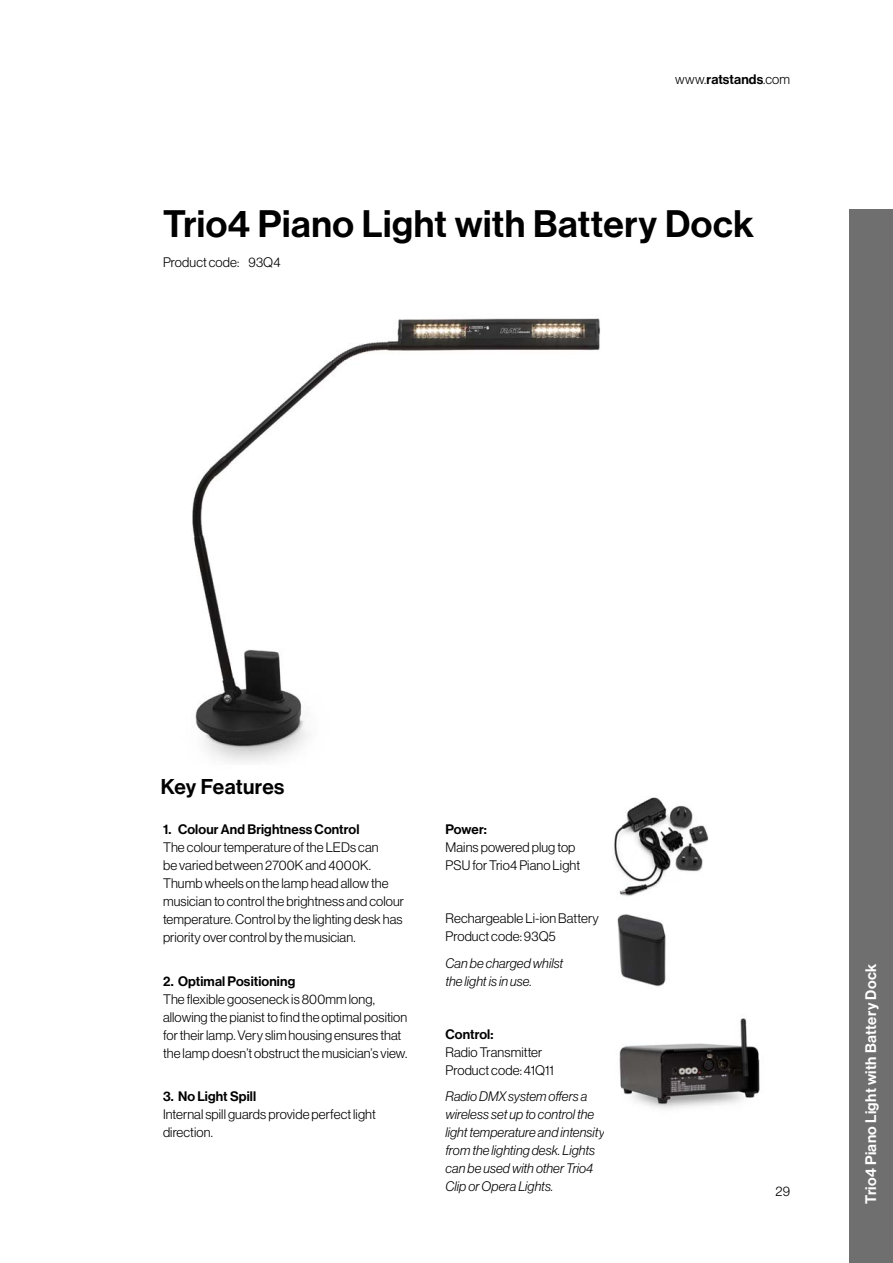
<style>
.page{position:relative;width:893px;height:1263px;background:#fff}
.page>*{position:absolute;margin:0;border:0;box-sizing:border-box;transform-origin:0 0}
.t1{font:37.5px "N Haas Grotesk DS Pro 65 Md";letter-spacing:.015em;color:#000}
.t2{font:21px "N Haas Grotesk DS Pro 65 Md";letter-spacing:.01em;color:#000}
.t3{font:15px "N Haas Grotesk DS Pro 65 Md";letter-spacing:.025em;color:#fff}
.t4{font:13.5px/18px "N Haas Grotesk DS Pro 45 Lt";letter-spacing:.01em;color:#000}
.t5{font:13.5px/18px "N Haas Grotesk DS Pro 46 Lt It";letter-spacing:.01em;color:#000}
.t6{font:13.5px "N Haas Grotesk DS Pro 65 Md";letter-spacing:.01em;color:#000}
.s1{font-family:"N Haas Grotesk DS Pro 45 Lt"}
</style>
<div class="page">
<img style="left:192px;top:318px;width:409px;height:444px">
<div style="left:850px;top:210px;width:43px;height:1053px;background:#706f6f"></div>
<img style="left:614px;top:797px;width:95px;height:99px">
<img style="left:617px;top:914px;width:49px;height:73px">
<img style="left:619px;top:1018px;width:141px;height:91px">
<p class="t6" style="left:675px;top:72px;width:117px"><span class="s1">www.</span>ratstands<span class="s1">.com</span></p>
<h1 class="t1" style="left:163px;top:202px;width:593px">Trio4 Piano Light with Battery Dock</h1>
<p class="t4" style="left:163px;top:253px;width:119px">Product code: 93Q4</p>
<h2 class="t2" style="left:161px;top:774px;width:125px">Key Features</h2>
<p class="t6" style="left:163px;top:822px;width:198px">1. Colour And Brightness Control</p>
<p class="t4" style="left:163px;top:839px;width:243px">The colour temperature of the LEDs can<br>be varied between 2700K and 4000K.<br>Thumb wheels on the lamp head allow the musician to control the brightness and colour temperature. Control by the lighting desk has priority over control by the musician.</p>
<p class="t6" style="left:163px;top:973px;width:134px">2. Optimal Positioning</p>
<p class="t4" style="left:163px;top:990px;width:246px">The flexible gooseneck is 800mm long, allowing the pianist to find the optimal position for their lamp. Very slim housing ensures that the lamp doesn’t obstruct the musician’s view.</p>
<p class="t6" style="left:163px;top:1089px;width:95px">3. No Light Spill</p>
<p class="t4" style="left:163px;top:1106px;width:214px">Internal spill guards provide perfect light direction.</p>
<p class="t6" style="left:445px;top:822px;width:43px">Power:</p>
<p class="t4" style="left:445px;top:839px;width:136px">Mains powered plug top<br>PSU for Trio4 Piano Light</p>
<p class="t4" style="left:445px;top:910px;width:155px">Rechargeable Li-ion Battery<br>Product code: 93Q5</p>
<p class="t5" style="left:445px;top:954px;width:119px">Can be charged whilst the light is in use.</p>
<p class="t6" style="left:445px;top:1026px;width:50px">Control:</p>
<p class="t4" style="left:445px;top:1043px;width:110px">Radio Transmitter<br>Product code: 41Q11</p>
<p class="t5" style="left:445px;top:1088px;width:161px">Radio DMX system offers a wireless set up to control the light temperature and intensity from the lighting desk. Lights can be used with other Trio4<br>Clip or Opera Lights.</p>
<p class="t4" style="left:776px;top:1182px;width:16px">29</p>
<p class="t3" style="left:862px;top:1204px;width:242px;rotate:-90deg">Trio4 Piano Light with Battery Dock</p>
</div>
